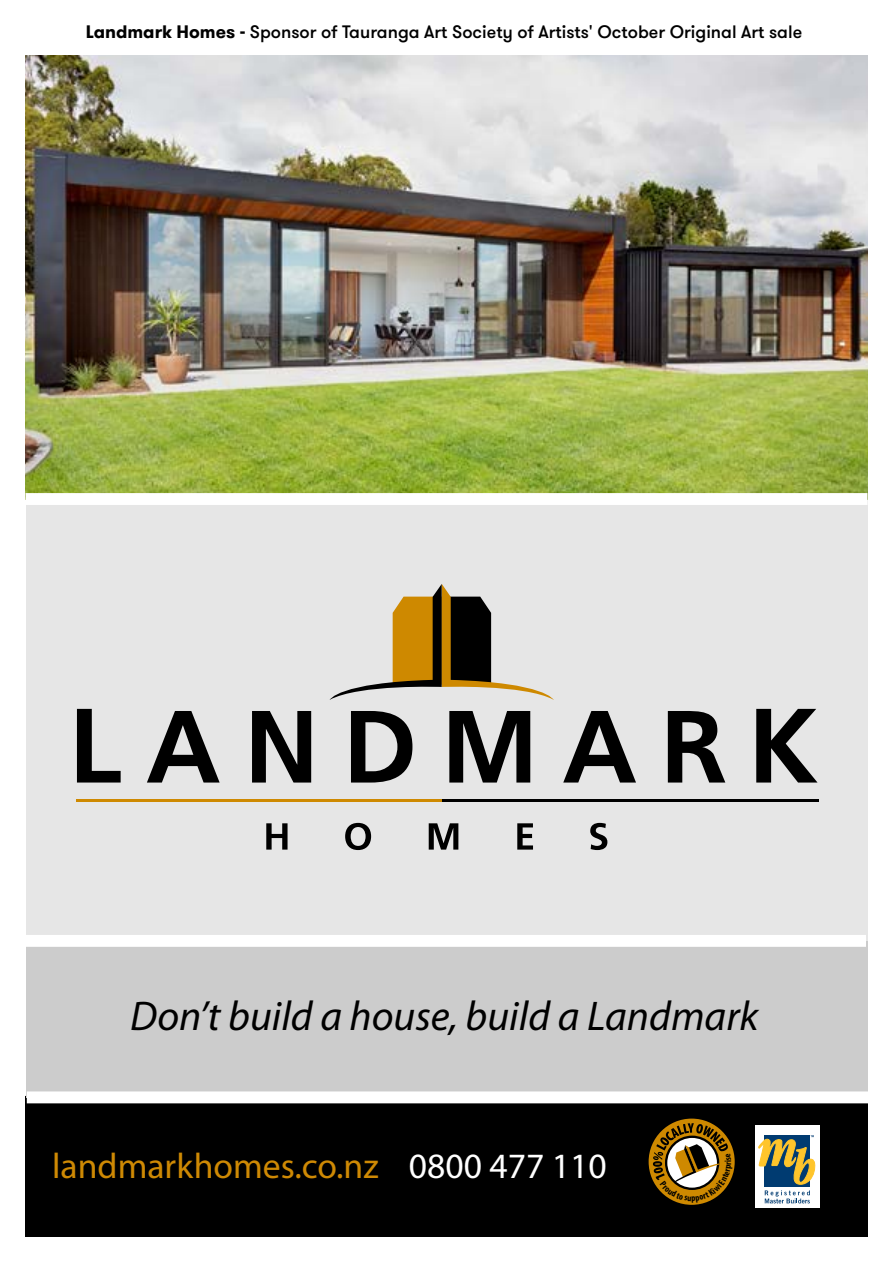
<style>
.page{position:relative;width:893px;height:1263px;background:#fff}
.page>*{position:absolute;margin:0;border:0;box-sizing:border-box;transform-origin:0 0}
.t1{font:italic 41.7px "Myriad Pro";color:#000}
.t2{font:35.7px "Myriad Pro";color:#ce8904}
.t3{font:500 18px "GT Walsheim";color:#000}
.s1{font-weight:700}
.s2{color:#fff}
</style>
<div class="page">
<div style="left:26px;top:1097px;width:841px;height:139px;background:#000"></div>
<div style="left:755px;top:1126px;width:64px;height:82px;background:#fff"></div>
<svg style="left:758px;top:1135px;width:58px;height:68px"></svg>
<svg style="left:647px;top:1117px;width:89px;height:89px"></svg>
<div style="left:646px;top:1116px;width:91px;height:91px;border:2px solid #000;border-radius:50%"></div>
<div style="left:26px;top:941px;width:841px;height:156px;background:#ccc"></div>
<div style="left:26px;top:499px;width:841px;height:442px;background:#e6e6e6"></div>
<svg style="left:330px;top:584px;width:224px;height:116px"></svg>
<svg style="left:77px;top:709px;width:44px;height:73px"></svg>
<svg style="left:147px;top:711px;width:73px;height:71px"></svg>
<svg style="left:252px;top:711px;width:59px;height:71px"></svg>
<svg style="left:351px;top:711px;width:61px;height:71px"></svg>
<svg style="left:449px;top:711px;width:81px;height:71px"></svg>
<svg style="left:563px;top:711px;width:73px;height:71px"></svg>
<svg style="left:668px;top:711px;width:57px;height:71px"></svg>
<svg style="left:756px;top:709px;width:61px;height:73px"></svg>
<svg style="left:266px;top:823px;width:22px;height:27px"></svg>
<svg style="left:345px;top:823px;width:26px;height:27px"></svg>
<svg style="left:429px;top:823px;width:29px;height:27px"></svg>
<svg style="left:517px;top:823px;width:16px;height:27px"></svg>
<svg style="left:590px;top:823px;width:17px;height:27px"></svg>
<hr style="left:76px;top:799px;width:366px;height:2px;background:#ce8900">
<hr style="left:442px;top:799px;width:377px;height:2px;background:#000">
<img style="left:26px;top:56px;width:841px;height:437px">
<div style="left:26px;top:493px;width:841px;height:12px;background:#fff"></div>
<div style="left:26px;top:935px;width:840px;height:12px;background:#fff"></div>
<div style="left:27px;top:1091px;width:840px;height:12px;background:#fff"></div>
<svg style="left:653px;top:1123px;width:80px;height:80px"></svg>
<p class="t3" style="left:86px;top:20px;width:718px"><span class="s1">Landmark Homes -</span> Sponsor of Tauranga Art Society of Artists' October Original Art sale</p>
<h1 class="t1" style="left:130px;top:991px;width:630px">Don’t build a house, build a Landmark</h1>
<h2 class="t2" style="left:52px;top:1144px;width:556px">landmarkhomes.co.nz <span class="s2">0800 477 110</span></h2>
</div>
